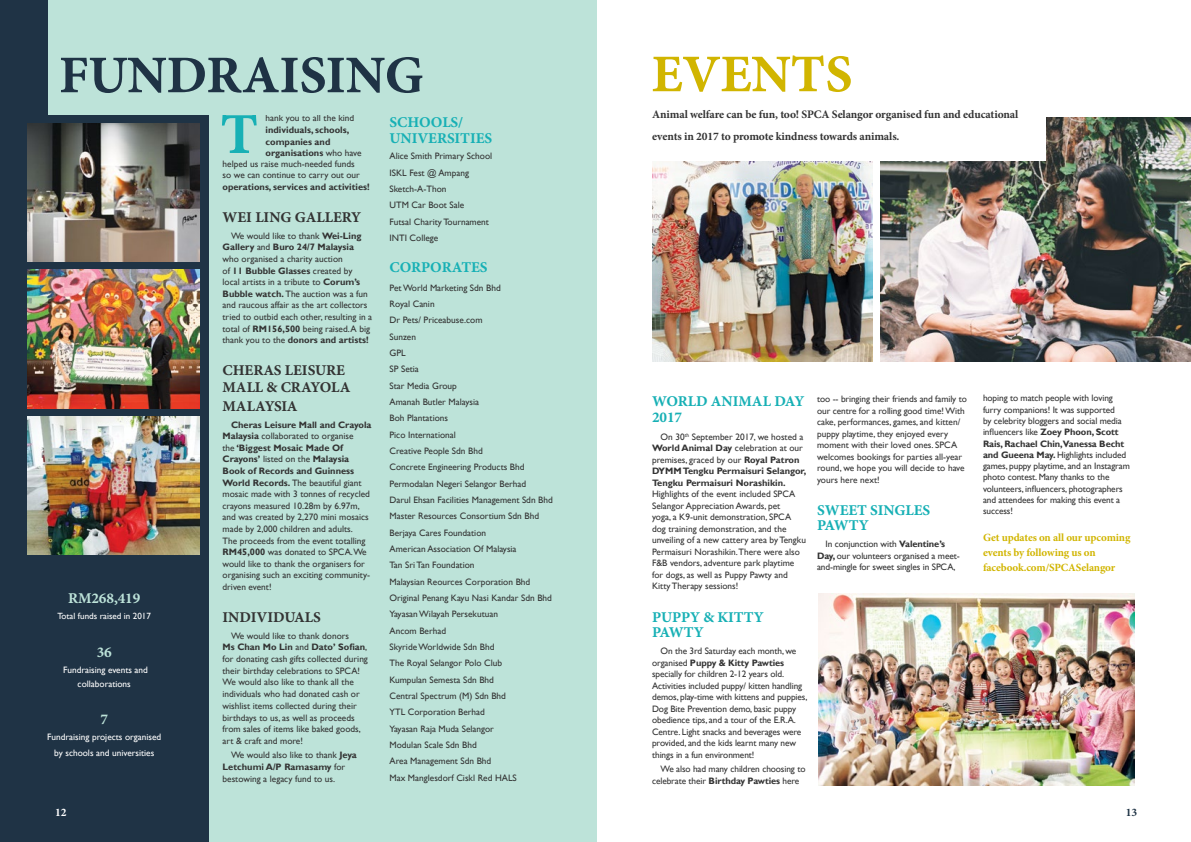
<style>
.page{position:relative;width:1191px;height:842px;background:#fff}
.page>*{position:absolute;margin:0;border:0;box-sizing:border-box;transform-origin:0 0}
.t1{font:58px "Minion Pro Bold Capt";color:#17b0b5}
.t2{font:53px "Minion Pro Bold Capt";letter-spacing:-.01em;color:#1f3345}
.t3{font:53px "Minion Pro Bold Capt";letter-spacing:-.01em;color:#d1b500}
.t4{font:15px/15px "Minion Pro Bold Capt";letter-spacing:-.005em;color:#17b0b5}
.t5{font:15px/16.8px "Minion Pro Bold Capt";letter-spacing:-.005em;color:#333}
.t6{font:15px "Minion Pro Bold Capt";letter-spacing:-.005em;color:#bde3d9}
.t7{font:700 11.5px/22px "Minion Pro";letter-spacing:-.01em;color:#333}
.t8{font:700 11.5px "Minion Pro";color:#fff}
.t9{font:700 11.5px "Minion Pro";color:#1f3345}
.t10{font:700 11px/15px "Minion Pro";letter-spacing:-.01em;color:#d1b500}
.t11{font:9.3px/16.3px "Gill Sans";color:#333}
.t12{font:700 9.3px/11.5px "Gill Sans";color:#333}
.t13{font:9.3px/14px "Gill Sans";color:#fff;text-align:center}
.t14{font:9px "Gill Sans";color:#fff}
.s1{font-weight:700}
.s2{font-weight:400}
</style>
<div class="page">
<img style="left:880px;top:118px;width:311px;height:244px">
<div style="left:0;top:0;width:596px;height:842px;background:#bde3d9"></div>
<div style="left:0;top:0;width:208px;height:842px;background:#1f3345"></div>
<div style="left:49px;top:0;width:394px;height:115px;background:#bde3d9"></div>
<div style="left:642px;top:0;width:404px;height:161px;background:#fff"></div>
<img style="left:818px;top:594px;width:316px;height:191px">
<img style="left:652px;top:161px;width:220px;height:201px">
<img style="left:28px;top:123px;width:172px;height:138px">
<img style="left:28px;top:270px;width:172px;height:138px">
<img style="left:28px;top:416px;width:172px;height:139px">
<h2 class="t2" style="left:59px;top:37px;width:366px">FUNDRAISING</h2>
<h2 class="t3" style="left:651px;top:36px;width:203px">EVENTS</h2>
<h3 class="t6" style="left:68px;top:587px;width:74px">RM268,419</h3>
<p class="t14" style="left:58px;top:610px;width:95px">Total funds raised in 2017</p>
<h3 class="t6" style="left:97px;top:641px;width:17px">36</h3>
<p class="t13" style="left:63px;top:663px;width:86px">Fundraising events and collaborations</p>
<h3 class="t6" style="left:100px;top:709px;width:9px">7</h3>
<p class="t13" style="left:47px;top:729px;width:116px;line-height:16px">Fundraising projects organised by schools and universities</p>
<h1 class="t1" style="left:220px;top:93px;width:40px">T</h1>
<p class="t11" style="left:222px;top:148px;width:141px;line-height:10.3px;text-indent:43px"><span class="s1">organisations</span> who have helped us raise much-needed funds</p>
<p class="t11" style="left:222px;top:167px;width:139px">so we can continue to carry out our</p>
<p class="t12" style="left:222px;top:181px;width:149px">operations, services and activities!</p>
<h3 class="t5" style="left:222px;top:208px;width:140px">WEI LING GALLERY</h3>
<p class="t11" style="left:222px;top:230px;width:151px;line-height:11.6px;text-indent:9px">We would like to thank <span class="s1">Wei-Ling Gallery</span> and <span class="s1">Buro 24/7 Malaysia </span>who organised a charity auction<br>of <span class="s1">11 Bubble Glasses</span> created by<br>local artists in a tribute to <span class="s1">Corum’s Bubble watch.</span> The auction was a fun and raucous affair as the art collectors tried to outbid each other, resulting in a total of <span class="s1">RM156,500</span> being raised. A big thank you to the <span class="s1">donors and artists!</span></p>
<h3 class="t5" style="left:222px;top:362px;width:129px">CHERAS LEISURE<br>MALL &amp; CRAYOLA</h3>
<h3 class="t5" style="left:222px;top:397px;width:76px">MALAYSIA</h3>
<p class="t11" style="left:222px;top:419px;width:150px;line-height:11.6px;text-indent:9px"><span class="s1">Cheras Leisure Mall and Crayola<br>Malaysia</span> collaborated to organise<br>the <span class="s1">‘Biggest Mosaic Made Of<br>Crayons’</span> listed on the <span class="s1">Malaysia<br>Book of Records and Guinness<br>World Records.</span> The beautiful giant mosaic made with 3 tonnes of recycled crayons measured 10.28m by 6.97m, and was created by 2,270 mini mosaics made by 2,000 children and adults.<br>The proceeds from the event totalling<br><span class="s1">RM45,000</span> was donated to SPCA.We would like to thank the organisers for organising such an exciting community&shy;driven event!</p>
<h3 class="t5" style="left:222px;top:608px;width:100px">INDIVIDUALS</h3>
<p class="t11" style="left:222px;top:630px;width:147px;line-height:11.7px;text-indent:9px">We would like to thank donors<br><span class="s1">Ms Chan Mo Lin</span> and <span class="s1">Dato’ Sofian</span>, for donating cash gifts collected during their birthday celebrations to SPCA!<br>We would also like to thank all the individuals who had donated cash or wishlist items collected during their birthdays to us, as well as proceeds from sales of items like baked goods, art &amp; craft and more!</p>
<p class="t11" style="left:222px;top:750px;width:136px;line-height:11.7px;text-indent:9px">We would also like to thank <span class="s1">Jeya<br>Letchumi A/P Ramasamy</span> for bestowing a legacy fund to us.</p>
<p class="t11" style="left:265px;top:110px;width:90px">hank you to all the kind</p>
<p class="t12" style="left:265px;top:124px;width:85px">individuals, schools, companies and</p>
<h3 class="t4" style="left:389px;top:113px;width:104px;line-height:16.8px">SCHOOLS/<br>UNIVERSITIES</h3>
<p class="t11" style="left:389px;top:148px;width:104px">Alice Smith Primary School<br>ISKL Fest @ Ampang<br>Sketch-A-Thon<br>UTM Car Boot Sale<br>Futsal Charity Tournament<br>INTI College</p>
<h3 class="t4" style="left:389px;top:259px;width:100px">CORPORATES</h3>
<p class="t11" style="left:389px;top:280px;width:165px">Pet World Marketing Sdn Bhd<br>Royal Canin<br>Dr Pets/ Priceabuse.com<br>Sunzen<br>GPL<br>SP Setia<br>Star Media Group<br>Amanah Butler Malaysia<br>Boh Plantations<br>Pico International<br>Creative People Sdn Bhd<br>Concrete Engineering Products Bhd<br>Permodalan Negeri Selangor Berhad<br>Darul Ehsan Facilities Management Sdn Bhd<br>Master Resources Consortium Sdn Bhd<br>Berjaya Cares Foundation<br>American Association Of Malaysia<br>Tan Sri Tan Foundation<br>Malaysian Reources Corporation Bhd<br>Original Penang Kayu Nasi Kandar Sdn Bhd<br>Yayasan Wilayah Persekutuan<br>Ancom Berhad<br>Skyride Worldwide Sdn Bhd<br>The Royal Selangor Polo Club<br>Kumpulan Semesta Sdn Bhd<br>Central Spectrum (M) Sdn Bhd<br>YTL Corporation Berhad<br>Yayasan Raja Muda Selangor<br>Modulan Scale Sdn Bhd<br>Area Management Sdn Bhd<br>Max Manglesdorf Ciskl Red HALS</p>
<p class="t7" style="left:652px;top:103px;width:368px">Animal welfare can be fun, too! SPCA Selangor organised fun and educational events in 2017 to promote kindness towards animals.</p>
<h3 class="t4" style="left:652px;top:393px;width:154px;line-height:16px">WORLD ANIMAL DAY<br>2017</h3>
<p class="t12" style="left:652px;top:431px;width:156px;text-indent:9px"><span class="s2">On 30</span><sup>th</sup> <span class="s2">September 2017, we hosted a </span>World Animal Day <span class="s2">celebration at our premises, graced by our</span> Royal Patron DYMM Tengku Permaisuri Selangor, Tengku Permaisuri Norashikin.</p>
<p class="t11" style="left:652px;top:488px;width:155px;line-height:11.5px">Highlights of the event included SPCA Selangor Appreciation Awards, pet<br>yoga, a K9-unit demonstration, SPCA dog training demonstration, and the unveiling of a new cattery area by Tengku Permaisuri Norashikin.There were also F&amp;B vendors, adventure park playtime for dogs, as well as Puppy Pawty and Kitty Therapy sessions!</p>
<h3 class="t4" style="left:652px;top:609px;width:113px">PUPPY &amp; KITTY<br>PAWTY</h3>
<p class="t11" style="left:652px;top:646px;width:157px;line-height:11.5px;text-indent:9px">On the 3rd Saturday each month, we organised <span class="s1">Puppy &amp; Kitty Pawties </span>specially for children 2-12 years old.<br>Activities included puppy/ kitten handling demos, play-time with kittens and puppies, Dog Bite Prevention demo, basic puppy obedience tips, and a tour of the E.R.A.<br>Centre. Light snacks and beverages were provided, and the kids learnt many new things in a fun environment!</p>
<p class="t11" style="left:652px;top:763px;width:155px;line-height:11.5px;text-indent:9px">We also had many children choosing to celebrate their <span class="s1">Birthday Pawties</span> here</p>
<p class="t11" style="left:817px;top:394px;width:151px;line-height:11.5px">too -- bringing their friends and family to our centre for a rolling good time! With cake, performances, games, and kitten/ puppy playtime, they enjoyed every moment with their loved ones. SPCA welcomes bookings for parties all-year round, we hope you will decide to have yours here next!</p>
<h3 class="t4" style="left:817px;top:502px;width:115px">SWEET SINGLES<br>PAWTY</h3>
<p class="t11" style="left:817px;top:539px;width:144px;line-height:11.3px;text-indent:9px">In conjunction with <span class="s1">Valentine’s<br>Day,</span> our volunteers organised a meet&shy;and-mingle for sweet singles in SPCA,</p>
<p class="t11" style="left:983px;top:393px;width:148px;line-height:11.3px">hoping to match people with loving furry companions! It was supported<br>by celebrity bloggers and social media influencers like <span class="s1">Zoey Phoon, Scott Rais, Rachael Chin,Vanessa Becht and Gueena May.</span> Highlights included games, puppy playtime, and an Instagram photo contest. Many thanks to the volunteers, influencers, photographers and attendees for making this event a success!</p>
<p class="t10" style="left:983px;top:530px;width:149px">Get updates on all our upcoming events by following us on facebook.com/SPCASelangor</p>
<p class="t8" style="left:55px;top:804px;width:13px">12</p>
<p class="t9" style="left:1125px;top:804px;width:13px">13</p>
</div>
